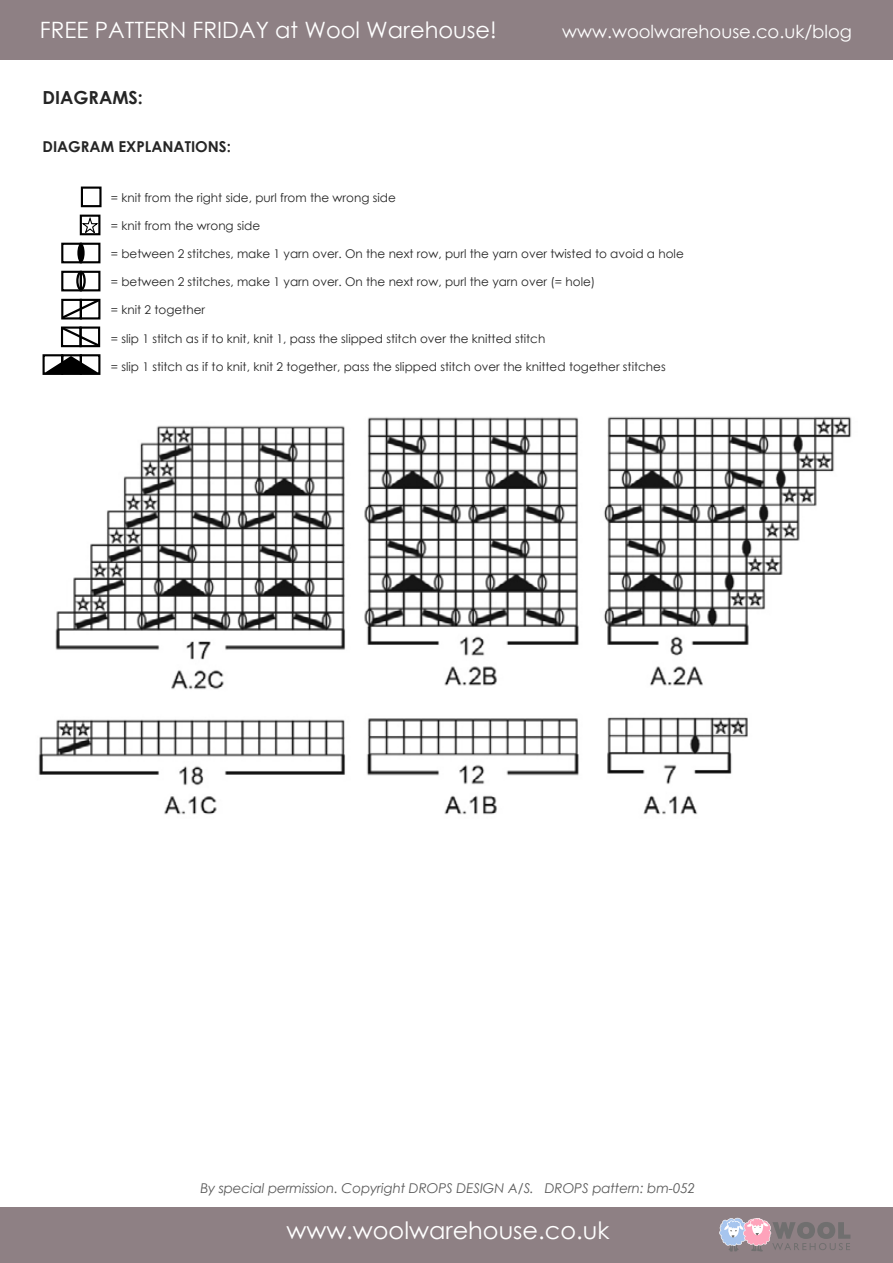
<style>
.page{position:relative;width:893px;height:1263px;background:#fff}
.page>*{position:absolute;margin:0;border:0;box-sizing:border-box;transform-origin:0 0}
.t1{font:24px "Century Gothic";color:#fff}
.t2{font:22.5px "Century Gothic";color:#fff}
.t3{font:18px "Century Gothic";color:#fff}
.t4{font:700 18px "Century Gothic";color:#252525}
.t5{font:700 15px "Century Gothic";color:#252525}
.t6{font:italic 13.5px "Century Gothic";letter-spacing:-.01em;color:#252525}
.t7{font:12px "Century Gothic";color:#252525}
</style>
<div class="page">
<div style="left:0;top:1207px;width:893px;height:56px;background:#8e8084"></div>
<svg style="left:719px;top:1218px;width:131px;height:33px"></svg>
<div style="left:0;top:0;width:893px;height:59px;background:#8e8084"></div>
<div style="left:81px;top:187px;width:21px;height:20px;border:2px solid #000"></div>
<div style="left:80px;top:215px;width:20px;height:20px;border:2px solid #000"></div>
<div style="left:80px;top:243px;width:20px;height:20px;border:2px solid #000"></div>
<div style="left:61px;top:243px;width:21px;height:20px;border:2px solid #000"></div>
<div style="left:80px;top:271px;width:20px;height:20px;border:2px solid #000"></div>
<div style="left:61px;top:271px;width:21px;height:20px;border:2px solid #000"></div>
<div style="left:80px;top:354px;width:20px;height:21px;border:2px solid #000"></div>
<div style="left:61px;top:354px;width:21px;height:21px;border:2px solid #000"></div>
<div style="left:43px;top:354px;width:20px;height:21px;border:2px solid #000"></div>
<div style="left:77px;top:243px;width:8px;height:19px;background:#000;border-radius:50%"></div>
<div style="left:76px;top:271px;width:10px;height:20px;border:2px solid #000;border-radius:50%"></div>
<svg style="left:60px;top:298px;width:41px;height:50px"></svg>
<svg style="left:44px;top:356px;width:55px;height:17px"></svg>
<svg style="left:82px;top:217px;width:16px;height:15px"></svg>
<img style="left:38px;top:425px;width:308px;height:390px">
<img style="left:364px;top:416px;width:488px;height:399px">
<h2 class="t2" style="left:40px;top:14px;width:458px">FREE PATTERN FRIDAY at Wool Warehouse!</h2>
<h3 class="t3" style="left:562px;top:19px;width:291px">www.woolwarehouse.co.uk/blog</h3>
<h3 class="t4" style="left:43px;top:84px;width:102px">DIAGRAMS:</h3>
<p class="t5" style="left:43px;top:135px;width:190px">DIAGRAM EXPLANATIONS:</p>
<p class="t7" style="left:111px;top:189px;width:286px">= knit from the right side, purl from the wrong side</p>
<p class="t7" style="left:111px;top:217px;width:151px">= knit from the wrong side</p>
<p class="t7" style="left:111px;top:245px;width:574px">= between 2 stitches, make 1 yarn over. On the next row, purl the yarn over twisted to avoid a hole</p>
<p class="t7" style="left:111px;top:274px;width:486px">= between 2 stitches, make 1 yarn over. On the next row, purl the yarn over (= hole)</p>
<p class="t7" style="left:111px;top:302px;width:96px">= knit 2 together</p>
<p class="t7" style="left:111px;top:330px;width:436px">= slip 1 stitch as if to knit, knit 1, pass the slipped stitch over the knitted stitch</p>
<p class="t7" style="left:111px;top:358px;width:556px">= slip 1 stitch as if to knit, knit 2 together, pass the slipped stitch over the knitted together stitches</p>
<p class="t6" style="left:200px;top:1179px;width:496px">By special permission. Copyright DROPS DESIGN A/S. DROPS pattern: bm-052</p>
<h1 class="t1" style="left:286px;top:1213px;width:324px">www.woolwarehouse.co.uk</h1>
</div>
